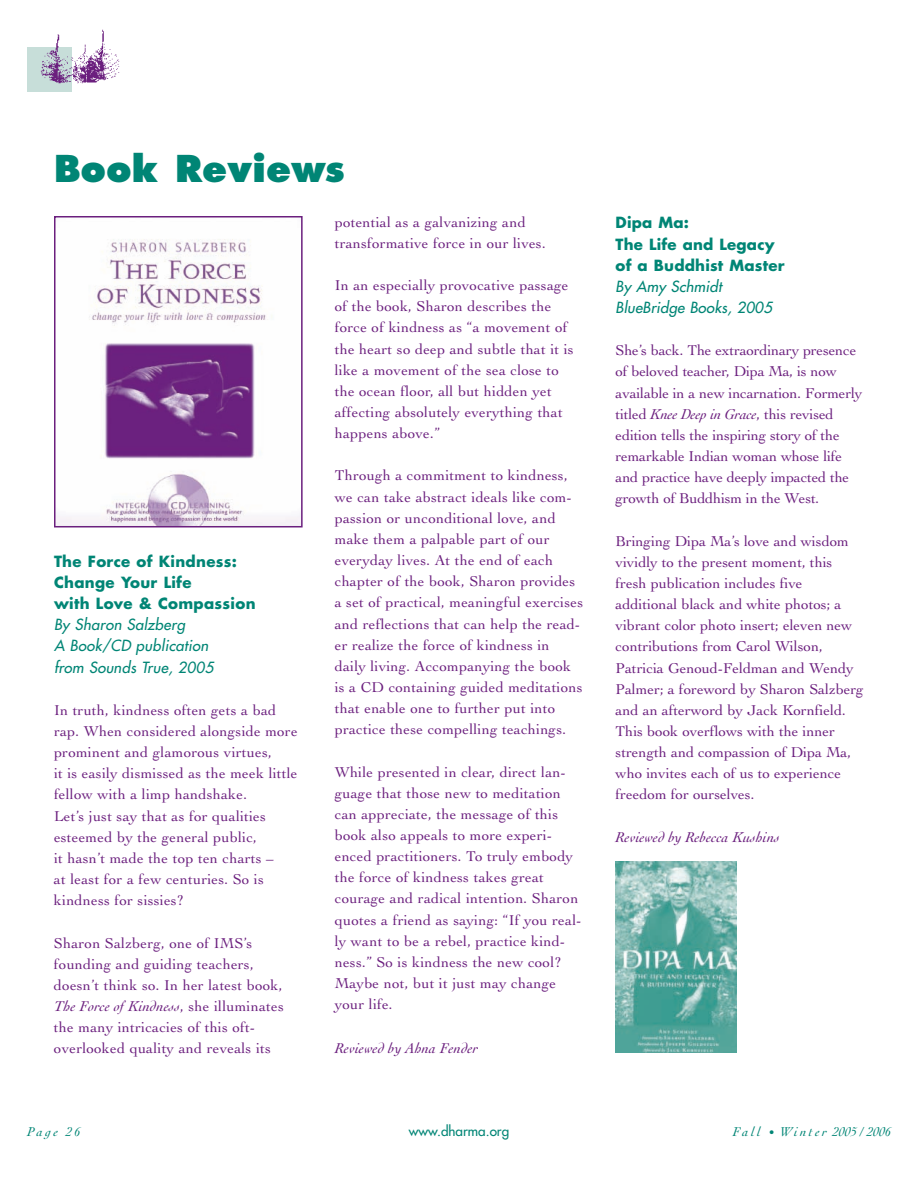
<style>
.page{position:relative;width:918px;height:1188px;background:#fff}
.page>*{position:absolute;margin:0;border:0;box-sizing:border-box;transform-origin:0 0}
.t1{font:800 36px "Futura";color:#008575}
.t2{font:15px/21.1px "Cochin";letter-spacing:.015em;color:#6b1f7e}
.t3{font:15px/21.1px "Cochin";letter-spacing:-.01em;color:#6b1f7e}
.t4{font:700 15px/21.1px "Futura";letter-spacing:.02em;color:#008575}
.t5{font:italic 15px/21.1px "Futura";letter-spacing:.015em;color:#008575}
.t6{font:italic 15px "Cochin";letter-spacing:.01em;color:#6b1f7e}
.t7{font:italic 13.5px "Cochin";letter-spacing:.175em;color:#008575}
.t8{font:13.5px "Futura";color:#008575}
.s1{font-style:italic}
.s2{font-size:11.7px}
</style>
<div class="page">
<img style="left:57px;top:239px;width:243px;height:285px">
<div style="left:54px;top:216px;width:249px;height:311px;border:2px solid #6b1f7e"></div>
<div style="left:27px;top:47px;width:45px;height:45px;background:#c7ded9"></div>
<img style="left:40px;top:30px;width:80px;height:53px">
<img style="left:615px;top:861px;width:122px;height:192px">
<h1 class="t1" style="left:54px;top:152px;width:292px">Book Reviews</h1>
<p class="t4" style="left:54px;top:552px;width:203px">The Force of Kindness:<br>Change Your Life<br>with Love &amp; Compassion</p>
<p class="t5" style="left:54px;top:615px;width:161px">By Sharon Salzberg<br>A Book/CD publication from Sounds True, 2005</p>
<p class="t2" style="left:54px;top:701px;width:245px">In truth, kindness often gets a bad rap. When considered alongside more prominent and glamorous virtues,<br>it is easily dismissed as the meek little fellow with a limp handshake.<br>Let’s just say that as for qualities esteemed by the general public,<br>it hasn’t made the top ten charts –<br>at least for a few centuries. So is kindness for sissies?</p>
<p class="t2" style="left:54px;top:934px;width:231px">Sharon Salzberg, one of IMS’s founding and guiding teachers, doesn’t think so. In her latest book, <span class="s1">The Force of Kindness</span>, she illuminates the many intricacies of this oft&shy;overlooked quality and reveals its</p>
<p class="t2" style="left:335px;top:213px;width:212px">potential as a galvanizing and transformative force in our lives.</p>
<p class="t2" style="left:335px;top:276px;width:241px">In an especially provocative passage of the book, Sharon describes the force of kindness as “a movement of the heart so deep and subtle that it is like a movement of the sea close to the ocean floor, all but hidden yet affecting absolutely everything that happens above.”</p>
<p class="t2" style="left:335px;top:466px;width:250px">Through a commitment to kindness, we can take abstract ideals like com&shy;passion or unconditional love, and make them a palpable part of our everyday lives. At the end of each chapter of the book, Sharon provides a set of practical, meaningful exercises and reflections that can help the read&shy;er realize the force of kindness in daily living. Accompanying the book is a CD containing guided meditations that enable one to further put into practice these compelling teachings.</p>
<p class="t2" style="left:335px;top:763px;width:248px">While presented in clear, direct lan&shy;guage that those new to meditation can appreciate, the message of this book also appeals to more experi&shy;enced practitioners. To truly embody the force of kindness takes great courage and radical intention. Sharon quotes a friend as saying: “If you real&shy;ly want to be a rebel, practice kind&shy;ness.” So is kindness the new cool?<br>Maybe not, but it just may change your life.</p>
<p class="t6" style="left:335px;top:1042px;width:145px">Reviewed by Ahna Fender</p>
<p class="t4" style="left:616px;top:214px;width:170px">Dipa Ma:<br>The Life and Legacy of a Buddhist Master</p>
<p class="t5" style="left:616px;top:277px;width:158px">By Amy Schmidt<br>BlueBridge Books, 2005</p>
<p class="t3" style="left:616px;top:341px;width:248px">She’s back. The extraordinary presence of beloved teacher, Dipa Ma, is now available in a new incarnation. Formerly titled <span class="s1">Knee Deep in Grace</span>, this revised edition tells the inspiring story of the remarkable Indian woman whose life and practice have deeply impacted the growth of Buddhism in the West.</p>
<p class="t2" style="left:616px;top:532px;width:250px">Bringing Dipa Ma’s love and wisdom vividly to the present moment, this fresh publication includes five additional black and white photos; a vibrant color photo insert; eleven new contributions from Carol Wilson, Patricia Genoud-Feldman and Wendy Palmer; a foreword by Sharon Salzberg and an afterword by Jack Kornfield.<br>This book overflows with the inner strength and compassion of Dipa Ma, who invites each of us to experience freedom for ourselves.</p>
<p class="t6" style="left:616px;top:831px;width:166px">Reviewed by Rebecca Kushins</p>
<p class="t7" style="left:27px;top:1126px;width:55px">Page 26</p>
<p class="t8" style="left:409px;top:1124px;width:102px">www.dharma.org</p>
<p class="t7" style="left:733px;top:1126px;width:160px">Fall <span class="s2">•</span> Winter 2005 / 2006</p>
</div>
